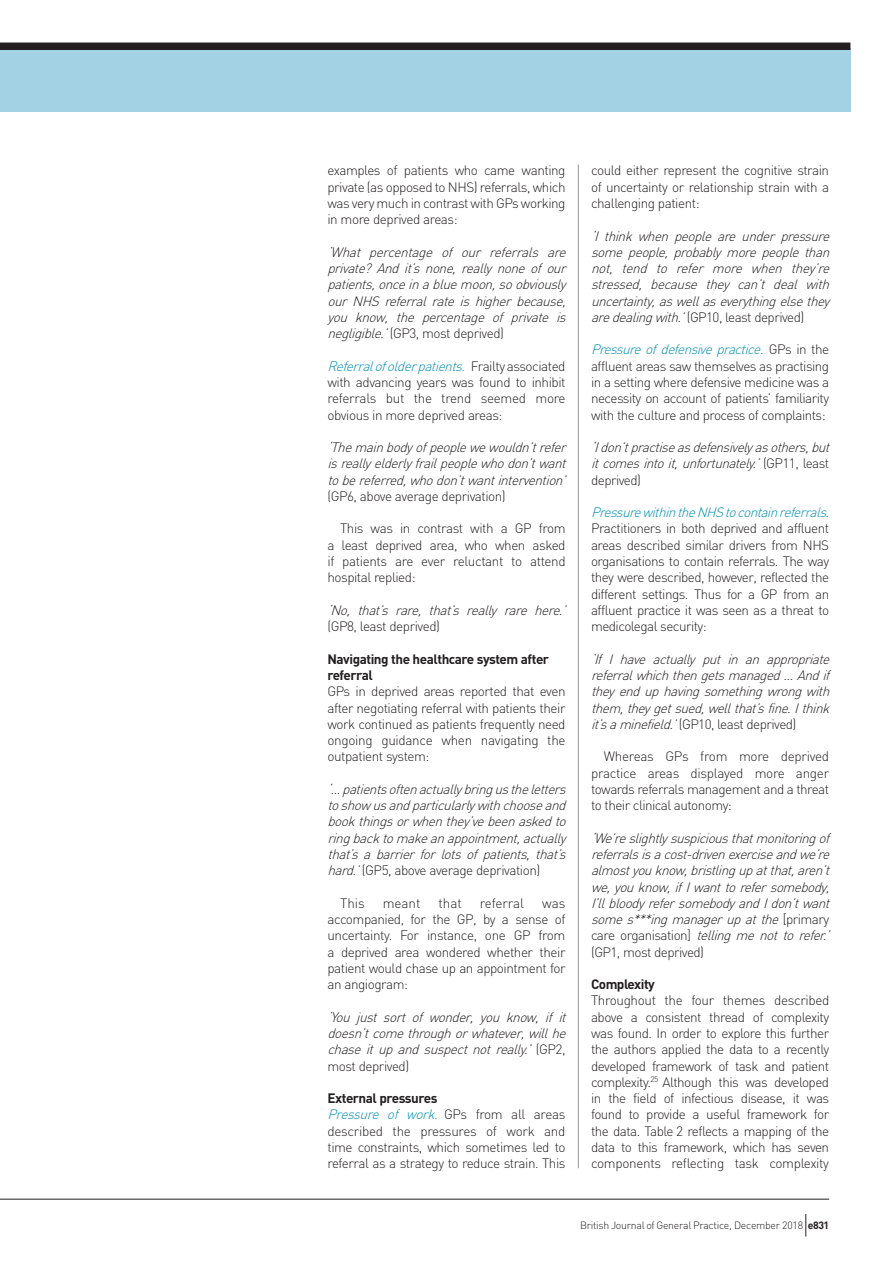
<style>
.page{position:relative;width:893px;height:1263px;background:#fff}
.page>*{position:absolute;margin:0;border:0;box-sizing:border-box;transform-origin:0 0}
.t1{font:300 13.5px/16.2px "DIN";letter-spacing:-.035em;color:#231f20;text-align:justify}
.t2{font:italic 300 13.5px/16.2px "DIN";color:#231f20;text-align:justify}
.t3{font:700 13.5px/16.2px "DIN";letter-spacing:-.035em;color:#231f20}
.t4{font:italic 300 13.5px "DIN";color:#008fb3}
.t5{font:300 13.5px "DIN";letter-spacing:-.005em;color:#231f20}
.t6{font:300 10.5px "DIN";letter-spacing:-.025em;color:#231f20}
.s1{font-style:normal}
.s2{font-style:italic;color:#008fb3}
.s3{font-weight:700}
</style>
<div class="page">
<div style="left:0;top:48px;width:850px;height:64px;background:#a2d2e3"></div>
<div style="left:0;top:43px;width:850px;height:7px;background:#231f20"></div>
<hr style="left:578px;top:165px;width:1px;height:1003px;background:#939598">
<hr style="left:0;top:1199px;width:829px;height:1px;background:#231f20">
<svg style="left:805px;top:1214px;width:1px;height:22px"></svg>
<p class="t1" style="left:327px;top:162px;width:240px">examples of patients who came wanting private (as opposed to NHS) referrals, which was very much in contrast with GPs working in more deprived areas:</p>
<p class="t2" style="left:327px;top:244px;width:244px">‘What percentage of our referrals are private? And it’s none, really none of our patients,onceinabluemoon,soobviously our NHS referral rate is higher because, you know, the percentage of private is negligible.’<span class="s1">(GP3, most deprived)</span></p>
<p class="t1" style="left:327px;top:358px;width:240px"><span class="s2">Referralofolderpatients.</span> F ra i l t y a s s o c i a t e d with advancing years was found to inhibit referrals but the trend seemed more obvious in more deprived areas:</p>
<p class="t2" style="left:327px;top:439px;width:244px">‘Themainbodyofpeoplewewouldn’trefer isreallyelderlyfrailpeoplewhodon’twant tobereferred,whodon’twantintervention’</p>
<p class="t1" style="left:327px;top:488px;width:180px">(GP6, above average deprivation)</p>
<p class="t1" style="left:327px;top:520px;width:240px;text-indent:13px">This was in contrast with a GP from a least deprived area, who when asked if patients are ever reluctant to attend hospital replied:</p>
<p class="t2" style="left:327px;top:602px;width:244px">‘No, that’s rare, that’s really rare here.’</p>
<p class="t1" style="left:327px;top:618px;width:114px">(GP8, least deprived)</p>
<p class="t3" style="left:327px;top:650px;width:223px">Navigating the healthcare system after referral</p>
<p class="t1" style="left:327px;top:683px;width:240px">GPs in deprived areas reported that even after negotiating referral with patients their work continued as patients frequently need ongoing guidance when navigating the outpatient system:</p>
<p class="t2" style="left:327px;top:781px;width:244px">‘… patientsoftenactuallybringustheletters toshow usandparticularlywithchooseand bookthingsorwhenthey’vebeenaskedto ringbacktomakeanappointment,actually that’s a barrier for lots of patients, that’s hard.’<span class="s1">(GP5, above average deprivation)</span></p>
<p class="t1" style="left:340px;top:895px;width:26px">This</p>
<p class="t1" style="left:383px;top:895px;width:39px">meant</p>
<p class="t1" style="left:438px;top:895px;width:25px">that</p>
<p class="t5" style="left:480px;top:895px;width:46px">referral</p>
<p class="t1" style="left:327px;top:895px;width:240px;text-indent:215px">was accompanied, for the GP, by a sense of uncertainty. For instance, one GP from a deprived area wondered whether their patient would chase up an appointment for an angiogram:</p>
<p class="t2" style="left:327px;top:1009px;width:244px;text-align:left">‘You just sort of wonder, you know, if it doesn’tcomethroughorwhatever,willhe chaseitupandsuspectnotreally.’<span class="s1">( G P 2 , most deprived)</span></p>
<p class="t1" style="left:327px;top:1090px;width:240px;text-align:left"><span class="s3">External pressures<br></span><span class="s2">Pressure of work.</span> G P s f ro m a l l a re a s described the pressures of work and time constraints, which sometimes led to referral as a strategy to reduce strain. This</p>
<p class="t1" style="left:591px;top:162px;width:240px">could either represent the cognitive strain of uncertainty or relationship strain with a challenging patient:</p>
<p class="t2" style="left:591px;top:227px;width:244px">‘I think when people are under pressure some people, probably more people than not, tend to refer more when they’re stressed, because they can’t deal with uncertainty,aswellaseverythingelsethey aredealingwith.’<span class="s1">(GP10, least deprived)</span></p>
<p class="t1" style="left:591px;top:341px;width:240px"><span class="s2">Pressureofdefensivepractice.</span> G P s i n t h e affluent areas saw themselves as practising in a setting where defensive medicine was a necessity on account of patients’ familiarity with the culture and process of complaints:</p>
<p class="t2" style="left:591px;top:439px;width:244px;text-align:left">‘Idon’tpractiseasdefensivelyasothers,but itcomesintoit,unfortunately.’<span class="s1">( G P 1 1 , l e a s t deprived)</span></p>
<p class="t4" style="left:591px;top:504px;width:244px">PressurewithintheNHStocontainreferrals.</p>
<p class="t1" style="left:591px;top:520px;width:240px">Practitioners in both deprived and affluent areas described similar drivers from NHS organisations to contain referrals. The way they were described, however, reflected the different settings. Thus for a GP from an affluent practice it was seen as a threat to medicolegal security:</p>
<p class="t2" style="left:591px;top:651px;width:244px">‘If I have actually put in an appropriate referralwhichthengetsmanaged… Andif theyenduphavingsomethingwrongwith them,theygetsued,wellthat’sfine.Ithink it’saminefield.’<span class="s1">(GP10, least deprived)</span></p>
<p class="t1" style="left:591px;top:748px;width:240px;text-indent:13px">Whereas GPs from more deprived practice areas displayed more anger towards referrals management and a threat to their clinical autonomy:</p>
<p class="t2" style="left:591px;top:830px;width:244px;text-align:left">‘We’reslightlysuspiciousthatmonitoringof referralsisacost-drivenexerciseandwe’re almostyouknow,bristlingupatthat,aren’t we,youknow,ifIwanttorefersomebody, I’llbloodyrefersomebodyandIdon’twant somes***ingmanagerupatthe<span class="s1">[ p r i m a ry c a re o rg a n i s a t i o n ]</span> telling me not to refer.’ <span class="s1">(GP1, most deprived)</span></p>
<p class="t3" style="left:591px;top:976px;width:65px">Complexity</p>
<p class="t1" style="left:591px;top:992px;width:240px">Throughout the four themes described above a consistent thread of complexity was found. In order to explore this further the authors applied the data to a recently developed framework of task and patient complexity.<sup>25</sup> Although this was developed in the field of infectious disease, it was found to provide a useful framework for the data. Table 2 reflects a mapping of the data to this framework, which has seven components reflecting task complexity</p>
<p class="t6" style="left:580px;top:1218px;width:251px">British Journal of General Practice, December 2018 <span class="s3">e831</span></p>
</div>
